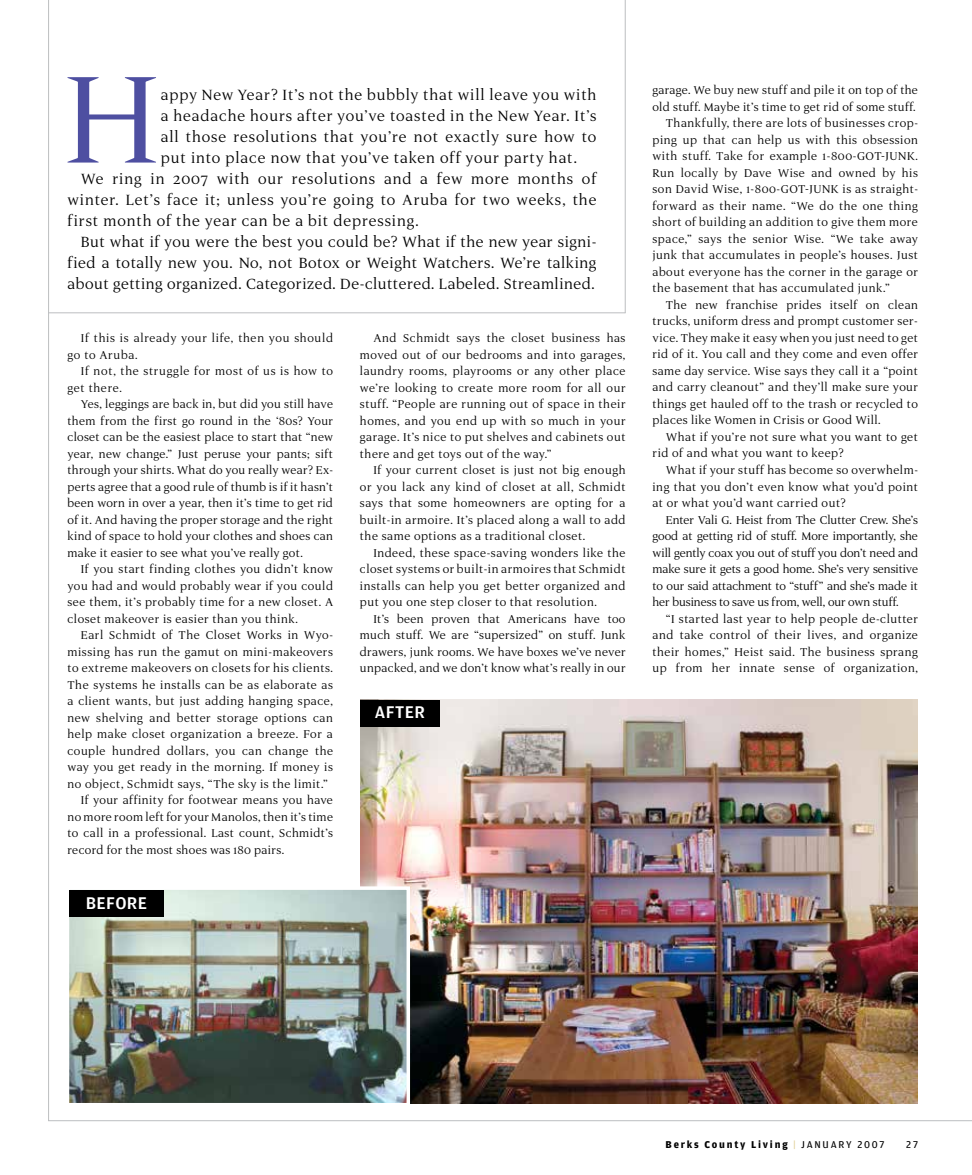
<style>
.page{position:relative;width:972px;height:1175px;background:#fff}
.page>*{position:absolute;margin:0;border:0;box-sizing:border-box;transform-origin:0 0}
.t1{font:151.05px "Luxury Text";color:#4e4fa1}
.t2{font:18px "Luxury Text";letter-spacing:.045em;color:#000}
.t3{font:500 18px "Amplitude";letter-spacing:.02em;color:#fff}
.t4{font:13.8px/16.5px "Luxury Text";letter-spacing:.035em;color:#000;text-align:justify}
.t5{font:13.8px "Luxury Text";color:#000}
.t6{font:700 10.5px "Amplitude";letter-spacing:.17em;color:#000}
.t7{font:10.5px "Amplitude";color:#000}
.s1{font-weight:400;color:#dfce94}
.s2{font-weight:400}
</style>
<div class="page">
<hr style="left:48px;top:312px;width:578px;height:1px;background:#bcbec0">
<hr style="left:625px;top:0;width:1px;height:313px;background:#bcbec0">
<img style="left:360px;top:700px;width:558px;height:403px">
<img style="left:70px;top:890px;width:336px;height:212px">
<div style="left:66px;top:886px;width:344px;height:220px;border:3px solid #fff"></div>
<div style="left:69px;top:889px;width:95px;height:27px;background:#000"></div>
<div style="left:360px;top:700px;width:80px;height:26px;background:#000"></div>
<h1 class="t1" style="left:65px;top:30px;width:95px">H</h1>
<h2 class="t2" style="left:161px;top:84px;width:437px">appy New Year? It’s not the bubbly that will leave you with</h2>
<h2 class="t2" style="left:161px;top:105px;width:437px">a headache hours after you’ve toasted in the New Year. It’s</h2>
<h2 class="t2" style="left:161px;top:126px;width:437px">all those resolutions that you’re not exactly sure how to</h2>
<h2 class="t2" style="left:161px;top:147px;width:418px">put into place now that you’ve taken off your party hat.</h2>
<h2 class="t2" style="left:81px;top:168px;width:518px">We ring in 2007 with our resolutions and a few more months of</h2>
<h2 class="t2" style="left:68px;top:189px;width:530px">winter. Let’s face it; unless you’re going to Aruba for two weeks, the</h2>
<h2 class="t2" style="left:68px;top:210px;width:353px">first month of the year can be a bit depressing.</h2>
<h2 class="t2" style="left:81px;top:231px;width:517px">But what if you were the best you could be? What if the new year signi-</h2>
<h2 class="t2" style="left:68px;top:252px;width:530px">fied a totally new you. No, not Botox or Weight Watchers. We’re talking</h2>
<h2 class="t2" style="left:68px;top:273px;width:529px">about getting organized. Categorized. De-cluttered. Labeled. Streamlined.</h2>
<p class="t4" style="left:68px;top:329px;width:267px;text-indent:13px">If this is already your life, then you should go to Aruba.</p>
<p class="t4" style="left:68px;top:362px;width:267px;text-indent:13px">If not, the struggle for most of us is how to get there.</p>
<p class="t4" style="left:68px;top:395px;width:267px;text-indent:13px">Yes, leggings are back in, but did you still have them from the first go round in the ‘80s? Your closet can be the easiest place to start that “new year, new change.” Just peruse your pants; sift through your shirts. What do you really wear? Ex&shy;perts agree that a good rule of thumb is if it hasn’t been worn in over a year, then it’s time to get rid of it. And having the proper storage and the right kind of space to hold your clothes and shoes can make it easier to see what you’ve really got.</p>
<p class="t4" style="left:68px;top:560px;width:267px;text-indent:13px">If you start finding clothes you didn’t know you had and would probably wear if you could see them, it’s probably time for a new closet. A closet makeover is easier than you think.</p>
<p class="t4" style="left:81px;top:626px;width:254px">Earl Schmidt of The Closet Works in Wyo-</p>
<p class="t4" style="left:68px;top:643px;width:267px">missing has run the gamut on mini-makeovers</p>
<p class="t4" style="left:68px;top:659px;width:267px">to extreme makeovers on closets for his clients.</p>
<p class="t4" style="left:68px;top:676px;width:267px">The systems he installs can be as elaborate as</p>
<p class="t4" style="left:68px;top:692px;width:267px">a client wants, but just adding hanging space,</p>
<p class="t4" style="left:68px;top:709px;width:267px">new shelving and better storage options can</p>
<p class="t4" style="left:68px;top:725px;width:267px">help make closet organization a breeze. For a</p>
<p class="t4" style="left:68px;top:742px;width:267px">couple hundred dollars, you can change the</p>
<p class="t4" style="left:68px;top:758px;width:267px">way you get ready in the morning. If money is</p>
<p class="t4" style="left:68px;top:775px;width:262px">no object, Schmidt says, “The sky is the limit.”</p>
<p class="t4" style="left:81px;top:791px;width:254px">If your affinity for footwear means you have</p>
<p class="t4" style="left:68px;top:808px;width:267px">no more room left for your Manolos, then it’s time</p>
<p class="t4" style="left:68px;top:824px;width:267px">to call in a professional. Last count, Schmidt’s</p>
<p class="t4" style="left:68px;top:841px;width:218px">record for the most shoes was 180 pairs.</p>
<h2 class="t3" style="left:86px;top:892px;width:63px">BEFORE</h2>
<p class="t4" style="left:360px;top:329px;width:267px;text-indent:13px">And Schmidt says the closet business has moved out of our bedrooms and into garages, laundry rooms, playrooms or any other place we’re looking to create more room for all our stuff. “People are running out of space in their homes, and you end up with so much in your garage. It’s nice to put shelves and cabinets out there and get toys out of the way.”</p>
<p class="t4" style="left:360px;top:461px;width:267px;text-indent:13px">If your current closet is just not big enough or you lack any kind of closet at all, Schmidt says that some homeowners are opting for a built-in armoire. It’s placed along a wall to add the same options as a traditional closet.</p>
<p class="t4" style="left:360px;top:544px;width:267px;text-indent:13px">Indeed, these space-saving wonders like the closet systems or built-in armoires that Schmidt installs can help you get better organized and put you one step closer to that resolution.</p>
<p class="t4" style="left:360px;top:610px;width:267px;text-indent:13px">It’s been proven that Americans have too much stuff. We are “supersized” on stuff. Junk drawers, junk rooms. We have boxes we’ve never unpacked, and we don’t know what’s really in our</p>
<h2 class="t3" style="left:375px;top:702px;width:51px">AFTER</h2>
<p class="t4" style="left:652px;top:81px;width:267px">garage. We buy new stuff and pile it on top of the</p>
<p class="t4" style="left:652px;top:98px;width:265px">old stuff. Maybe it’s time to get rid of some stuff.</p>
<p class="t4" style="left:666px;top:114px;width:254px">Thankfully, there are lots of businesses crop-</p>
<p class="t4" style="left:652px;top:131px;width:267px">ping up that can help us with this obsession</p>
<p class="t4" style="left:652px;top:147px;width:267px">with stuff. Take for example 1-800-GOT-JUNK.</p>
<p class="t4" style="left:652px;top:164px;width:267px">Run locally by Dave Wise and owned by his</p>
<p class="t4" style="left:652px;top:180px;width:267px">son David Wise, 1-800-GOT-JUNK is as straight-</p>
<p class="t4" style="left:652px;top:197px;width:267px">forward as their name. “We do the one thing</p>
<p class="t4" style="left:652px;top:213px;width:267px">short of building an addition to give them more</p>
<p class="t4" style="left:652px;top:230px;width:267px">space,” says the senior Wise. “We take away</p>
<p class="t4" style="left:652px;top:246px;width:267px">junk that accumulates in people’s houses. Just</p>
<p class="t4" style="left:652px;top:263px;width:267px">about everyone has the corner in the garage or</p>
<p class="t4" style="left:652px;top:279px;width:239px">the basement that has accumulated junk.”</p>
<p class="t4" style="left:666px;top:296px;width:254px">The new franchise prides itself on clean</p>
<p class="t4" style="left:652px;top:312px;width:267px">trucks, uniform dress and prompt customer ser-</p>
<p class="t4" style="left:652px;top:329px;width:267px">vice. They make it easy when you just need to get</p>
<p class="t4" style="left:652px;top:345px;width:267px">rid of it. You call and they come and even offer</p>
<p class="t4" style="left:652px;top:362px;width:267px">same day service. Wise says they call it a “point</p>
<p class="t4" style="left:652px;top:378px;width:267px">and carry cleanout” and they’ll make sure your</p>
<p class="t4" style="left:652px;top:395px;width:267px">things get hauled off to the trash or recycled to</p>
<p class="t4" style="left:652px;top:411px;width:230px">places like Women in Crisis or Good Will.</p>
<p class="t4" style="left:666px;top:428px;width:254px">What if you’re not sure what you want to get</p>
<p class="t4" style="left:652px;top:444px;width:193px">rid of and what you want to keep?</p>
<p class="t4" style="left:666px;top:461px;width:254px">What if your stuff has become so overwhelm-</p>
<p class="t4" style="left:652px;top:477px;width:267px">ing that you don’t even know what you’d point</p>
<p class="t4" style="left:652px;top:494px;width:195px">at or what you’d want carried out?</p>
<p class="t5" style="left:666px;top:511px;width:254px">Enter Vali G. Heist from The Clutter Crew. She’s</p>
<p class="t5" style="left:652px;top:528px;width:267px">good at getting rid of stuff. More importantly, she</p>
<p class="t5" style="left:652px;top:544px;width:267px">will gently coax you out of stuff you don’t need and</p>
<p class="t5" style="left:652px;top:561px;width:267px">make sure it gets a good home. She’s very sensitive</p>
<p class="t5" style="left:652px;top:577px;width:267px">to our said attachment to “stuff” and she’s made it</p>
<p class="t5" style="left:652px;top:594px;width:248px">her business to save us from, well, our own stuff.</p>
<p class="t4" style="left:666px;top:609px;width:254px">“I started last year to help people de-clutter</p>
<p class="t4" style="left:652px;top:626px;width:267px">and take control of their lives, and organize</p>
<p class="t4" style="left:652px;top:642px;width:267px">their homes,” Heist said. The business sprang</p>
<p class="t4" style="left:652px;top:659px;width:267px">up from her innate sense of organization,</p>
<p class="t6" style="left:666px;top:1138px;width:220px">Berks County Living <span class="s1">|</span> <span class="s2">JANUARY 2007</span></p>
<p class="t7" style="left:906px;top:1138px;width:13px">27</p>
</div>
